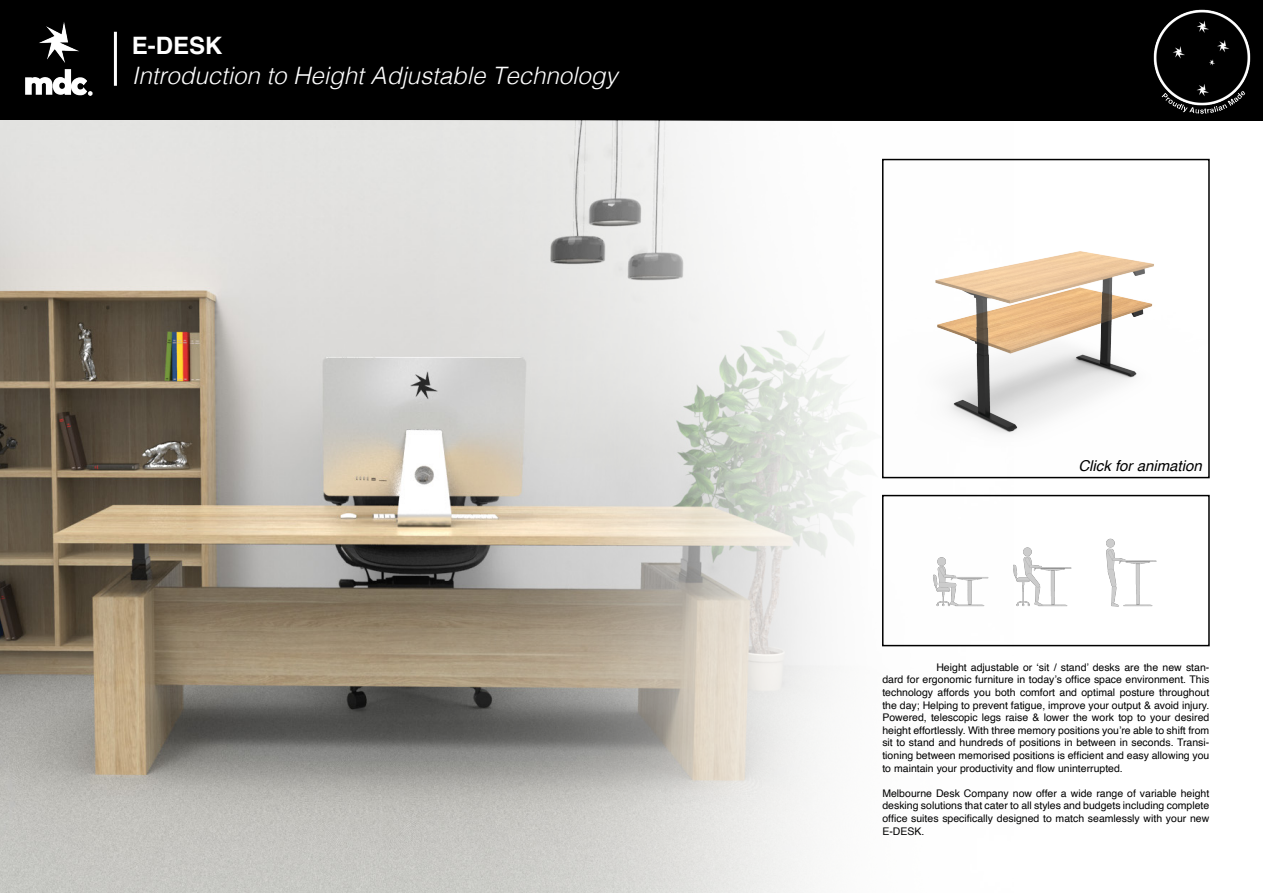
<style>
.page{position:relative;width:1263px;height:893px;background:#fff}
.page>*{position:absolute;margin:0;border:0;box-sizing:border-box;transform-origin:0 0}
.t1{font:italic 300 24px "Helvetica";color:#fff}
.t2{font:700 24px "Helvetica";color:#fff}
.t3{font:italic 15px "Helvetica";color:#000}
.t4{font:10.5px/12.6px "Helvetica";color:#000;text-align:justify}
</style>
<div class="page">
<div style="left:0;top:0;width:1263px;height:121px;background:#000"></div>
<img style="left:25px;top:22px;width:68px;height:74px">
<hr style="left:114px;top:32px;width:3px;height:54px;background:#fff">
<img style="left:0;top:121px;width:1013px;height:772px">
<img style="left:885px;top:498px;width:272px;height:145px">
<div style="left:882px;top:495px;width:328px;height:151px;border:2px solid #000"></div>
<img style="left:1153px;top:9px;width:98px;height:105px">
<img style="left:885px;top:162px;width:269px;height:313px">
<div style="left:882px;top:159px;width:328px;height:319px;border:2px solid #000"></div>
<p class="t2" style="left:132px;top:26px;width:92px">E-DESK</p>
<p class="t1" style="left:132px;top:55px;width:487px">Introduction to Height Adjustable Technology</p>
<p class="t3" style="left:1078px;top:454px;width:125px">Click for animation</p>
<p class="t4" style="left:882px;top:661px;width:328px;text-indent:54px">Height adjustable or ‘sit / stand’ desks are the new stan&shy;dard for ergonomic furniture in today’s office space environment. This technology affords you both comfort and optimal posture throughout the day; Helping to prevent fatigue, improve your output &amp; avoid injury.<br>Powered, telescopic legs raise &amp; lower the work top to your desired height effortlessly. With three memory positions you’re able to shift from sit to stand and hundreds of positions in between in seconds. Transi&shy;tioning between memorised positions is efficient and easy allowing you to maintain your productivity and flow uninterrupted.</p>
<p class="t4" style="left:882px;top:787px;width:328px">Melbourne Desk Company now offer a wide range of variable height desking solutions that cater to all styles and budgets including complete office suites specifically designed to match seamlessly with your new E-DESK.</p>
</div>
